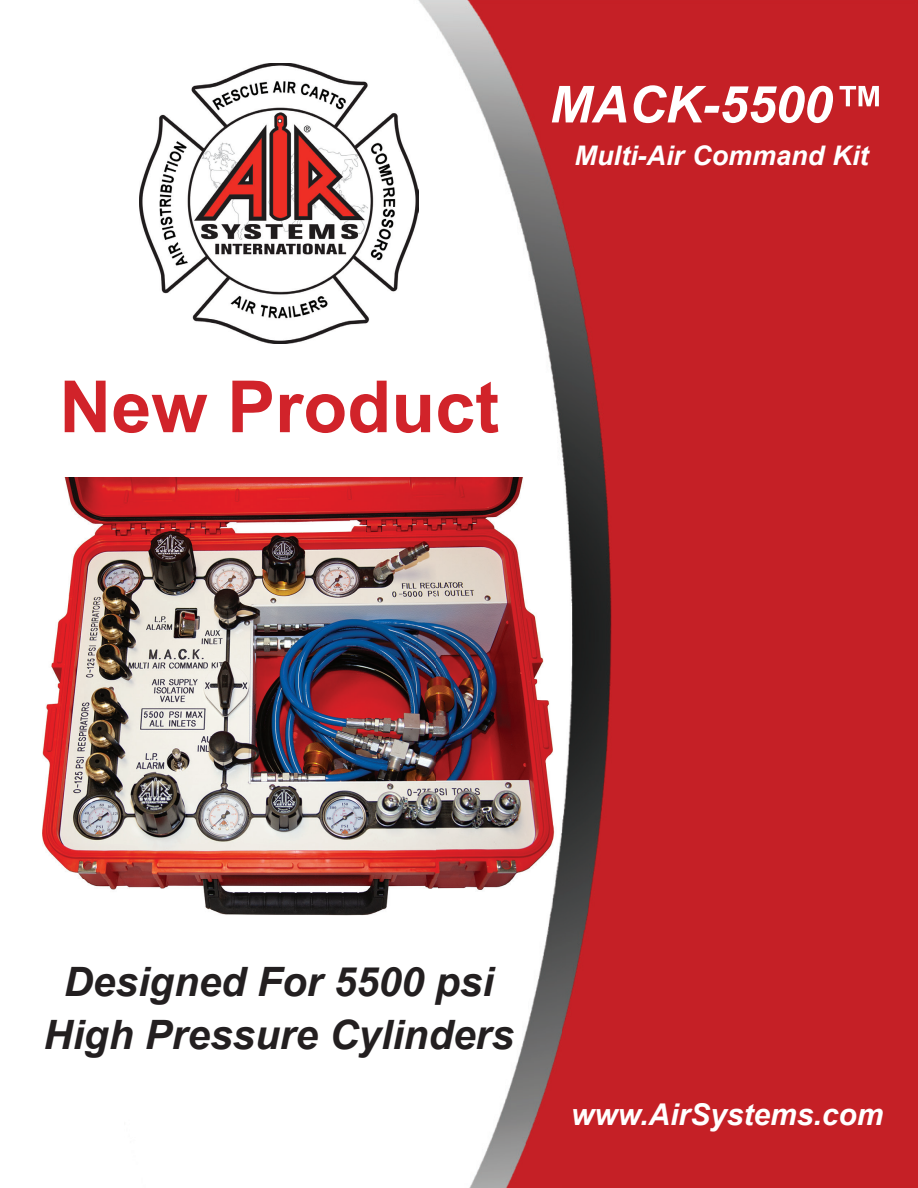
<style>
.page{position:relative;width:918px;height:1188px;background:#fff}
.page>*{position:absolute;margin:0;border:0;box-sizing:border-box;transform-origin:0 0}
.t1{font:700 72px "Arial";color:#d1232a}
.t2{font:italic 700 51px "Arial";color:#fff}
.t3{font:italic 700 40.5px/52.5px "Arial";color:#231f20;text-align:center}
.t4{font:italic 700 30px "Arial";color:#fff}
.t5{font:italic 700 27px "Arial";color:#fff}
</style>
<div class="page">
<img style="left:139px;top:0;width:779px;height:516px">
<div style="left:562px;top:516px;width:356px;height:672px;background:#c52026"></div>
<img style="left:469px;top:930px;width:93px;height:258px">
<img style="left:42px;top:477px;width:547px;height:453px">
<img style="left:140px;top:63px;width:279px;height:280px">
<p class="t2" style="left:550px;top:71px;width:335px">MACK-5500™</p>
<p class="t5" style="left:575px;top:138px;width:295px">Multi-Air Command Kit</p>
<h1 class="t1" style="left:59px;top:359px;width:441px">New Product</h1>
<p class="t3" style="left:43px;top:957px;width:472px">Designed For 5500 psi<br>High Pressure Cylinders</p>
<p class="t4" style="left:571px;top:1095px;width:314px">www.AirSystems.com</p>
</div>
